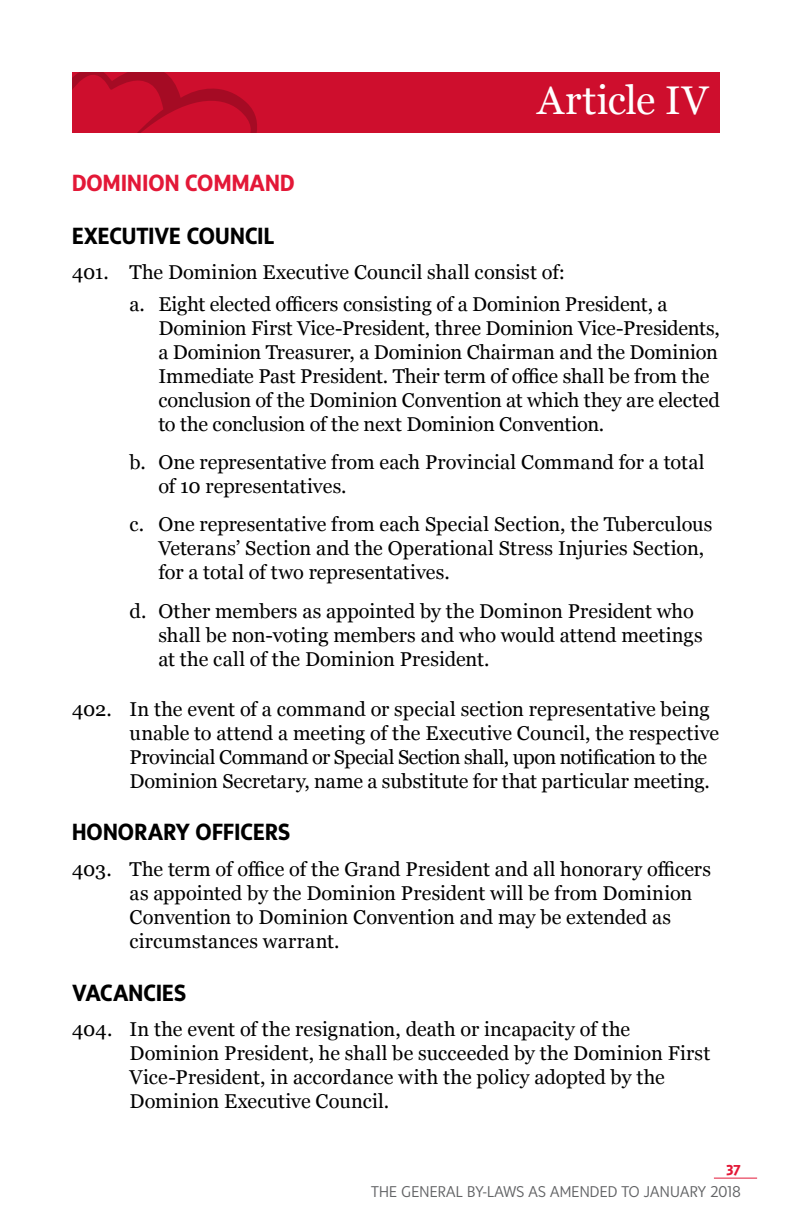
<style>
.page{position:relative;width:792px;height:1224px;background:#fff}
.page>*{position:absolute;margin:0;border:0;box-sizing:border-box;transform-origin:0 0}
.t1{font:40px "Georgia";letter-spacing:.01em;color:#fff}
.t2{font:700 24px "Sense";letter-spacing:.005em;color:#000}
.t3{font:700 24px "Sense";letter-spacing:.01em;color:#e31837}
.t4{font:20px/24px "Georgia";color:#000}
.t5{font:300 16px "Sense";letter-spacing:.015em;color:#636466}
.t6{font:700 16px "Sense";color:#e31837}
</style>
<div class="page">
<hr style="left:714px;top:1178px;width:43px;height:1px;background:#e31837">
<div style="left:72px;top:72px;width:648px;height:60px;background:#ce0e2d"></div>
<svg style="left:72px;top:72px;width:185px;height:60px"></svg>
<h1 class="t1" style="left:537px;top:71px;width:173px">Article IV</h1>
<p class="t3" style="left:72px;top:169px;width:224px">DOMINION COMMAND</p>
<p class="t2" style="left:72px;top:222px;width:204px">EXECUTIVE COUNCIL</p>
<p class="t4" style="left:130px;top:256px;width:539px;line-height:31.2px;text-indent:-58px">401. The Dominion Executive Council shall consist of:<br>a. Eight elected officers consisting of a Dominion President, a</p>
<p class="t4" style="left:158px;top:315px;width:563px">Dominion First Vice-President, three Dominion Vice-Presidents, a Dominion Treasurer, a Dominion Chairman and the Dominion Immediate Past President. Their term of office shall be from the conclusion of the Dominion Convention at which they are elected to the conclusion of the next Dominion Convention.</p>
<p class="t4" style="left:158px;top:449px;width:548px;text-indent:-29px">b. One representative from each Provincial Command for a total of 10 representatives.</p>
<p class="t4" style="left:158px;top:512px;width:556px;text-indent:-29px">c. One representative from each Special Section, the Tuberculous<br>Veterans’ Section and the Operational Stress Injuries Section, for a total of two representatives.</p>
<p class="t4" style="left:158px;top:598px;width:546px;text-indent:-29px">d. Other members as appointed by the Dominon President who shall be non-voting members and who would attend meetings at the call of the Dominion President.</p>
<p class="t4" style="left:130px;top:696px;width:591px;text-indent:-58px">402. In the event of a command or special section representative being unable to attend a meeting of the Executive Council, the respective Provincial Command or Special Section shall, upon notification to the Dominion Secretary, name a substitute for that particular meeting.</p>
<p class="t2" style="left:72px;top:819px;width:220px">HONORARY OFFICERS</p>
<p class="t4" style="left:130px;top:856px;width:583px;text-indent:-58px">403. The term of office of the Grand President and all honorary officers as appointed by the Dominion President will be from Dominion Convention to Dominion Convention and may be extended as circumstances warrant.</p>
<p class="t2" style="left:72px;top:979px;width:116px">VACANCIES</p>
<p class="t4" style="left:130px;top:1017px;width:582px;text-indent:-58px">404. In the event of the resignation, death or incapacity of the Dominion President, he shall be succeeded by the Dominion First Vice-President, in accordance with the policy adopted by the Dominion Executive Council.</p>
<p class="t6" style="left:726px;top:1158px;width:16px">37</p>
<p class="t5" style="left:371px;top:1182px;width:371px">THE GENERAL BY-LAWS AS AMENDED TO JANUARY 2018</p>
</div>
